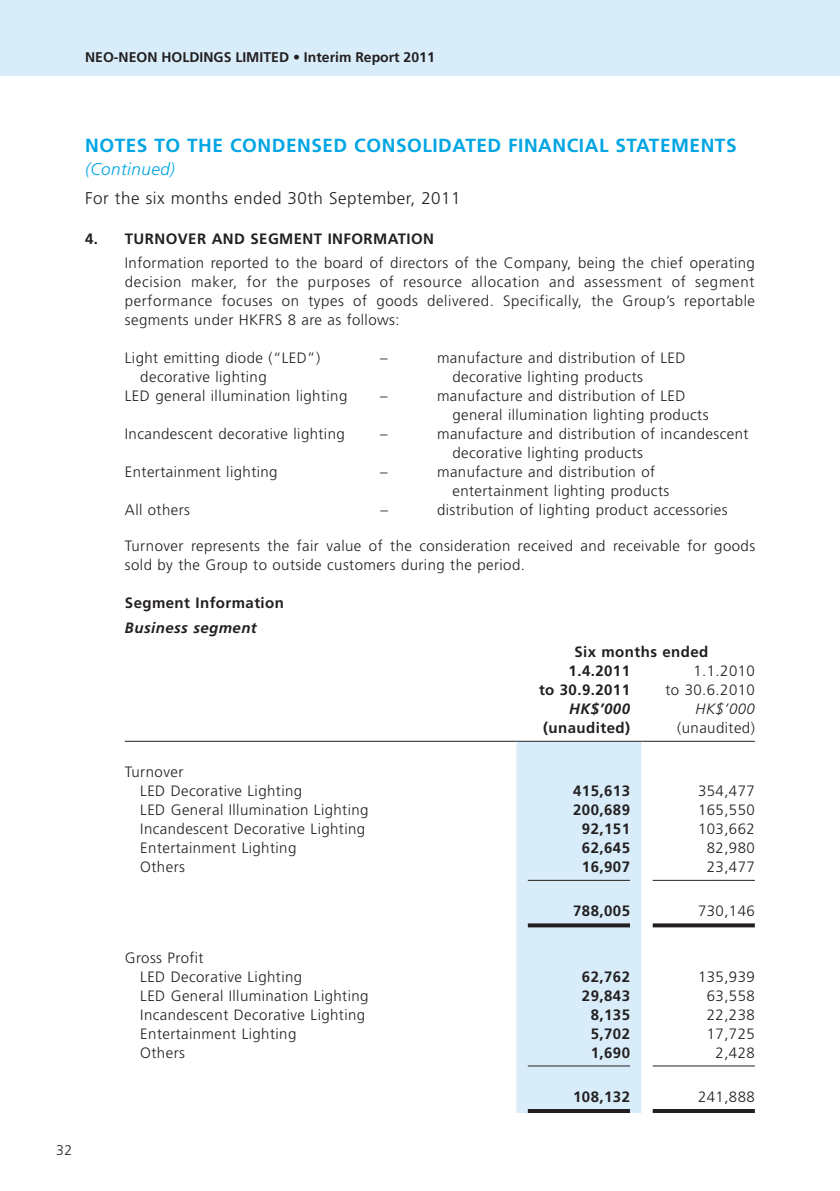
<style>
.page{position:relative;width:840px;height:1191px;background:#fff}
.page>*{position:absolute;margin:0;border:0;box-sizing:border-box;transform-origin:0 0}
.t1{font:700 19px "Frutiger LT Std";letter-spacing:.03em;color:#00a5e3}
.t2{font:300 17px/29px "Frutiger LT Std";letter-spacing:.03em;color:#231f20}
.t3{font:300 15px/19px "Frutiger LT Std";letter-spacing:.03em;color:#231f20}
.t4{font:700 15px/24.6px "Frutiger LT Std";letter-spacing:.03em;color:#231f20}
.t5{font:italic 700 15px "Frutiger LT Std";color:#231f20}
.t6{font:italic 300 15px "Frutiger LT Std";color:#231f20}
.t7{font:700 14px "Frutiger LT Std";color:#231f20}
.t8{font:300 14px "Frutiger LT Std";color:#231f20}
.s1{font-style:italic;color:#00a5e3}
.s2{font-weight:700}
.s3{font-style:italic}
</style>
<div class="page">
<div style="left:0;top:0;width:839px;height:76px;background:#d8edf9"></div>
<div style="left:516px;top:742px;width:125px;height:371px;background:#d8edf9"></div>
<hr style="left:125px;top:741px;width:391px;height:1px;background:#231f20">
<hr style="left:516px;top:741px;width:125px;height:1px;background:#231f20">
<hr style="left:641px;top:741px;width:113px;height:1px;background:#231f20">
<hr style="left:527px;top:880px;width:102px;height:1px;background:#231f20">
<hr style="left:652px;top:880px;width:102px;height:1px;background:#231f20">
<svg style="left:527px;top:923px;width:102px;height:4px"></svg>
<svg style="left:652px;top:923px;width:102px;height:4px"></svg>
<hr style="left:527px;top:1065px;width:102px;height:1px;background:#231f20">
<hr style="left:652px;top:1065px;width:102px;height:1px;background:#231f20">
<hr style="left:527px;top:1109px;width:102px;height:4px;background:#231f20">
<hr style="left:652px;top:1109px;width:102px;height:4px;background:#231f20">
<p class="t7" style="left:85px;top:49px;width:351px">NEO-NEON HOLDINGS LIMITED • Interim Report 2011</p>
<p class="t1" style="left:85px;top:134px;width:652px">NOTES TO THE CONDENSED CONSOLIDATED FINANCIAL STATEMENTS</p>
<p class="t2" style="left:85px;top:154px;width:377px"><span class="s1">(Continued)<br></span>For the six months ended 30th September, 2011</p>
<p class="t3" style="left:125px;top:226px;width:631px;line-height:24.6px;text-indent:-40px"><span class="s2">4. TURNOVER AND SEGMENT INFORMATION<br></span>Information reported to the board of directors of the Company, being the chief operating</p>
<p class="t3" style="left:125px;top:273px;width:631px;text-align:justify">decision maker, for the purposes of resource allocation and assessment of segment performance focuses on types of goods delivered. Specifically, the Group’s reportable segments under HKFRS 8 are as follows:</p>
<p class="t3" style="left:140px;top:349px;width:181px;text-indent:-15px">Light emitting diode (“LED”) decorative lighting</p>
<p class="t3" style="left:380px;top:349px;width:9px">–</p>
<p class="t3" style="left:452px;top:349px;width:234px;text-indent:-15px">manufacture and distribution of LED decorative lighting products</p>
<p class="t3" style="left:125px;top:387px;width:224px">LED general illumination lighting</p>
<p class="t3" style="left:380px;top:387px;width:9px">–</p>
<p class="t3" style="left:452px;top:387px;width:257px;text-indent:-15px">manufacture and distribution of LED general illumination lighting products</p>
<p class="t3" style="left:125px;top:425px;width:221px">Incandescent decorative lighting</p>
<p class="t3" style="left:380px;top:425px;width:9px">–</p>
<p class="t3" style="left:452px;top:425px;width:297px;text-indent:-15px">manufacture and distribution of incandescent decorative lighting products</p>
<p class="t3" style="left:125px;top:463px;width:154px">Entertainment lighting</p>
<p class="t3" style="left:380px;top:463px;width:9px">–</p>
<p class="t3" style="left:452px;top:463px;width:218px;text-indent:-15px">manufacture and distribution of entertainment lighting products</p>
<p class="t3" style="left:125px;top:501px;width:67px">All others</p>
<p class="t3" style="left:380px;top:501px;width:9px">–</p>
<p class="t3" style="left:437px;top:501px;width:292px">distribution of lighting product accessories</p>
<p class="t3" style="left:125px;top:536px;width:631px">Turnover represents the fair value of the consideration received and receivable for goods sold by the Group to outside customers during the period.</p>
<p class="t4" style="left:125px;top:590px;width:160px">Segment Information<br><span class="s3">Business segment</span></p>
<p class="t4" style="left:568px;top:642px;width:141px;line-height:19px;text-indent:6px">Six months ended<br>1.4.2011</p>
<p class="t3" style="left:693px;top:662px;width:63px">1.1.2010</p>
<p class="t3" style="left:140px;top:763px;width:163px;text-indent:-15px">Turnover<br>LED Decorative Lighting</p>
<p class="t4" style="left:538px;top:678px;width:92px">to 30.9.2011</p>
<p class="t3" style="left:665px;top:681px;width:91px">to 30.6.2010</p>
<p class="t5" style="left:568px;top:700px;width:62px">HK$’000</p>
<p class="t6" style="left:695px;top:700px;width:61px">HK$’000</p>
<p class="t4" style="left:543px;top:716px;width:88px">(unaudited)</p>
<p class="t3" style="left:676px;top:719px;width:79px">(unaudited)</p>
<p class="t4" style="left:573px;top:779px;width:58px">415,613</p>
<p class="t3" style="left:697px;top:782px;width:58px">354,477</p>
<p class="t3" style="left:140px;top:801px;width:230px">LED General Illumination Lighting</p>
<p class="t4" style="left:573px;top:798px;width:58px">200,689</p>
<p class="t3" style="left:697px;top:801px;width:58px">165,550</p>
<p class="t3" style="left:140px;top:820px;width:226px">Incandescent Decorative Lighting</p>
<p class="t4" style="left:581px;top:817px;width:49px">92,151</p>
<p class="t3" style="left:697px;top:820px;width:58px">103,662</p>
<p class="t3" style="left:140px;top:839px;width:157px">Entertainment Lighting</p>
<p class="t4" style="left:581px;top:836px;width:49px">62,645</p>
<p class="t3" style="left:706px;top:839px;width:49px">82,980</p>
<p class="t3" style="left:140px;top:858px;width:46px">Others</p>
<p class="t4" style="left:581px;top:855px;width:49px">16,907</p>
<p class="t3" style="left:706px;top:858px;width:49px">23,477</p>
<p class="t4" style="left:573px;top:899px;width:58px">788,005</p>
<p class="t3" style="left:697px;top:902px;width:58px">730,146</p>
<p class="t3" style="left:140px;top:948px;width:163px;text-indent:-15px">Gross Profit<br>LED Decorative Lighting</p>
<p class="t4" style="left:581px;top:964px;width:49px">62,762</p>
<p class="t3" style="left:697px;top:967px;width:58px">135,939</p>
<p class="t3" style="left:140px;top:986px;width:230px">LED General Illumination Lighting</p>
<p class="t4" style="left:581px;top:983px;width:49px">29,843</p>
<p class="t3" style="left:706px;top:986px;width:49px">63,558</p>
<p class="t3" style="left:140px;top:1005px;width:226px">Incandescent Decorative Lighting</p>
<p class="t4" style="left:590px;top:1002px;width:41px">8,135</p>
<p class="t3" style="left:706px;top:1005px;width:49px">22,238</p>
<p class="t3" style="left:140px;top:1024px;width:157px">Entertainment Lighting</p>
<p class="t4" style="left:590px;top:1021px;width:41px">5,702</p>
<p class="t3" style="left:706px;top:1024px;width:49px">17,725</p>
<p class="t3" style="left:140px;top:1043px;width:46px">Others</p>
<p class="t4" style="left:590px;top:1040px;width:41px">1,690</p>
<p class="t3" style="left:715px;top:1043px;width:41px">2,428</p>
<p class="t4" style="left:573px;top:1084px;width:58px">108,132</p>
<p class="t3" style="left:697px;top:1087px;width:58px">241,888</p>
<p class="t8" style="left:56px;top:1142px;width:17px">32</p>
</div>
